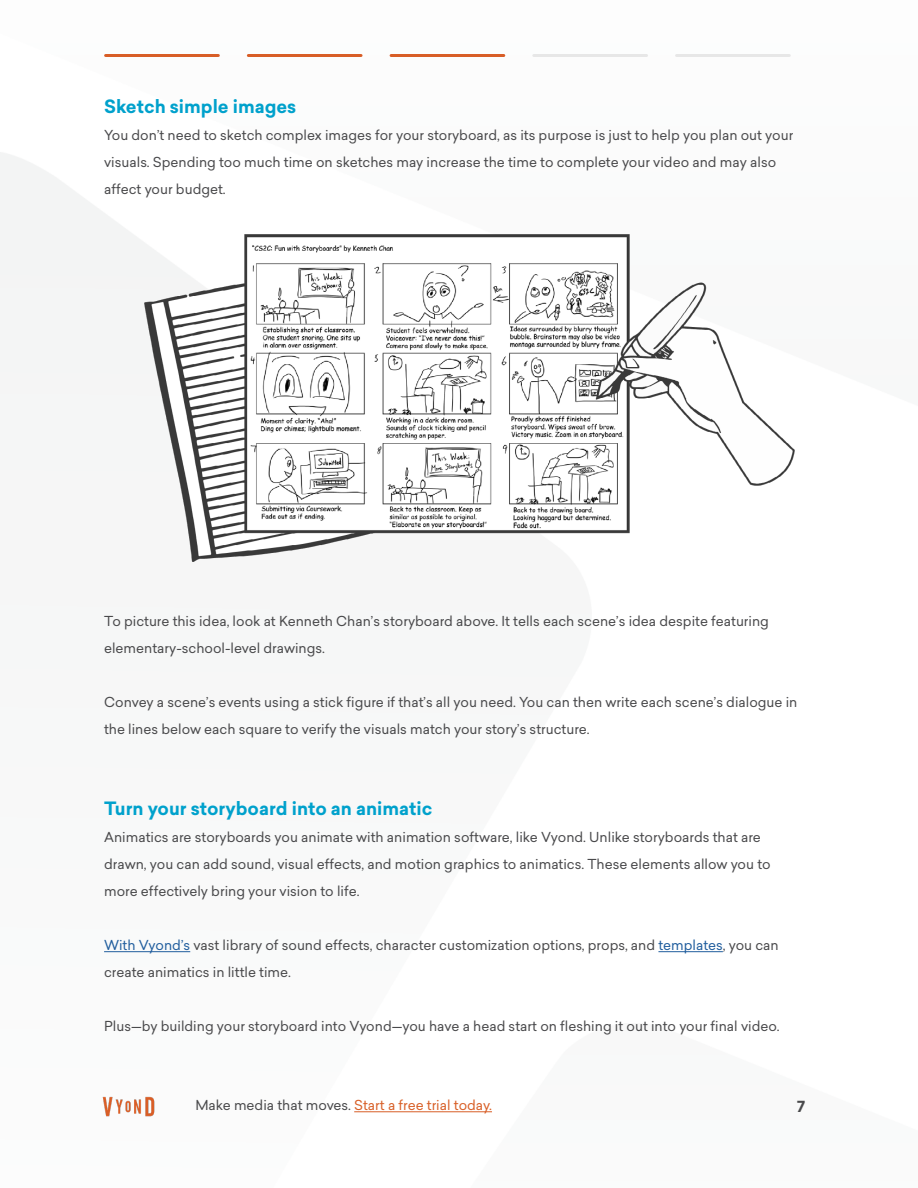
<style>
.page{position:relative;width:918px;height:1188px;background:#fff}
.page>*{position:absolute;margin:0;border:0;box-sizing:border-box;transform-origin:0 0}
.t1{font:700 18px "Sailec";color:#00a1cc}
.t2{font:700 15px "Sailec";color:#49494b}
.t3{font:13.5px/27px "Sailec";color:#49494b}
.t4{font:13.5px "Sailec";color:#d85f27}
.s1{color:#215e9e}
.s2{color:#49494b}
</style>
<div class="page">
<img style="left:0;top:54px;width:795px;height:1059px">
<hr style="left:354px;top:1111px;width:138px;height:1px;background:#d85f27">
<img style="left:97px;top:1091px;width:63px;height:26px">
<hr style="left:104px;top:951px;width:86px;height:1px;background:#215e9e">
<hr style="left:658px;top:951px;width:65px;height:1px;background:#215e9e">
<img style="left:145px;top:234px;width:649px;height:328px">
<hr style="left:106px;top:54px;width:112px;height:3px;background:#d85e27">
<hr style="left:534px;top:54px;width:113px;height:3px;background:#e7e7e7">
<hr style="left:248px;top:54px;width:113px;height:3px;background:#d85e27">
<hr style="left:677px;top:54px;width:112px;height:3px;background:#e7e7e7">
<hr style="left:391px;top:54px;width:113px;height:3px;background:#d85e27">
<h1 class="t1" style="left:104px;top:94px;width:194px">Sketch simple images</h1>
<p class="t3" style="left:104px;top:122px;width:691px">You don’t need to sketch complex images for your storyboard, as its purpose is just to help you plan out your visuals. Spending too much time on sketches may increase the time to complete your video and may also affect your budget.</p>
<p class="t3" style="left:104px;top:608px;width:666px">To picture this idea, look at Kenneth Chan’s storyboard above. It tells each scene’s idea despite featuring elementary-school-level drawings.</p>
<p class="t3" style="left:104px;top:689px;width:695px">Convey a scene’s events using a stick figure if that’s all you need. You can then write each scene’s dialogue in the lines below each square to verify the visuals match your story’s structure.</p>
<h1 class="t1" style="left:104px;top:796px;width:330px">Turn your storyboard into an animatic</h1>
<p class="t3" style="left:104px;top:824px;width:668px">Animatics are storyboards you animate with animation software, like Vyond. Unlike storyboards that are drawn, you can add sound, visual effects, and motion graphics to animatics. These elements allow you to more effectively bring your vision to life.</p>
<p class="t3" style="left:104px;top:932px;width:676px"><span class="s1">With Vyond’s</span> vast library of sound effects, character customization options, props, and <span class="s1">templates</span>, you can create animatics in little time.</p>
<p class="t3" style="left:104px;top:1013px;width:677px">Plus—by building your storyboard into Vyond—you have a head start on fleshing it out into your final video.</p>
<p class="t4" style="left:195px;top:1096px;width:298px"><span class="s2">Make media that moves.</span> Start a free trial today.</p>
<p class="t2" style="left:797px;top:1095px;width:10px">7</p>
</div>
